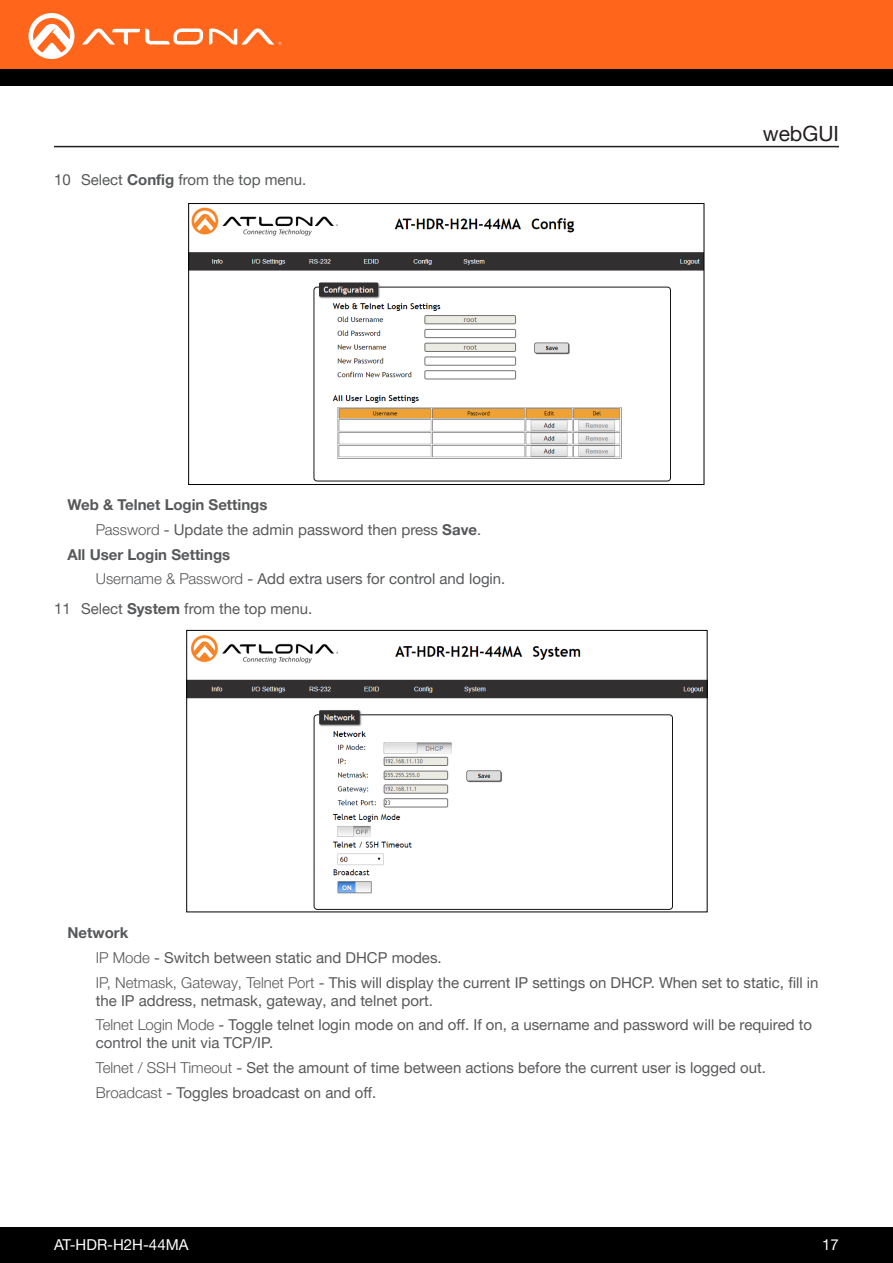
<style>
.page{position:relative;width:893px;height:1263px;background:#fff}
.page>*{position:absolute;margin:0;border:0;box-sizing:border-box;transform-origin:0 0}
.t1{font:21px "Helvetica Neue LTW1 G";color:#231f20}
.Bullets{font:15px/18px "Helvetica Neue LTW1 G";color:#57585a}
.Bullets-2{font:700 15px "Helvetica Neue LTW1 G";color:#57585a}
.t2{font:15px "Helvetica Neue LTW1 G";color:#fff}
.s1{font-weight:700}
.s2{font-weight:300}
</style>
<div class="page">
<div style="left:0;top:1227px;width:893px;height:36px;background:#000"></div>
<div style="left:0;top:0;width:893px;height:69px;background:#ff661c"></div>
<div style="left:0;top:69px;width:893px;height:16px;background:#000"></div>
<svg style="left:82px;top:29px;width:121px;height:16px"></svg>
<svg style="left:209px;top:28px;width:72px;height:17px"></svg>
<svg style="left:29px;top:13px;width:45px;height:46px"></svg>
<hr style="left:54px;top:146px;width:785px;height:1px;background:#231f20">
<img style="left:188px;top:635px;width:517px;height:275px">
<div style="left:186px;top:630px;width:521px;height:282px;border:1px solid #000"></div>
<img style="left:190px;top:207px;width:512px;height:275px">
<div style="left:188px;top:203px;width:516px;height:282px;border:1px solid #000"></div>
<p class="Bullets" style="left:54px;top:171px;width:254px">10 Select <span class="s1">Config</span> from the top menu.</p>
<p class="Bullets-2" style="left:68px;top:495px;width:201px">Web &amp; Telnet Login Settings</p>
<p class="Bullets" style="left:96px;top:520px;width:387px"><span class="s2">Password</span> - Update the admin password then press <span class="s1">Save</span>.</p>
<p class="Bullets-2" style="left:68px;top:545px;width:164px">All User Login Settings</p>
<p class="Bullets" style="left:96px;top:570px;width:411px"><span class="s2">Username &amp; Password</span> - Add extra users for control and login.</p>
<p class="Bullets" style="left:54px;top:600px;width:260px">11 Select <span class="s1">System</span> from the top menu.</p>
<p class="t1" style="left:763px;top:120px;width:78px">webGUI</p>
<p class="Bullets-2" style="left:68px;top:923px;width:62px">Network</p>
<p class="Bullets" style="left:96px;top:948px;width:347px"><span class="s2">IP Mode</span> - Switch between static and DHCP modes.</p>
<p class="Bullets" style="left:96px;top:973px;width:724px"><span class="s2">IP, Netmask, Gateway, Telnet Port</span> - This will display the current IP settings on DHCP. When set to static, fill in the IP address, netmask, gateway, and telnet port.</p>
<p class="Bullets" style="left:96px;top:1016px;width:718px"><span class="s2">Telnet Login Mode</span> - Toggle telnet login mode on and off. If on, a username and password will be required to control the unit via TCP/IP.</p>
<p class="Bullets" style="left:96px;top:1059px;width:672px"><span class="s2">Telnet / SSH Timeout</span> - Set the amount of time between actions before the current user is logged out.</p>
<p class="Bullets" style="left:96px;top:1083px;width:282px"><span class="s2">Broadcast</span> - Toggles broadcast on and off.</p>
<p class="t2" style="left:54px;top:1235px;width:136px">AT-HDR-H2H-44MA</p>
<p class="t2" style="left:822px;top:1235px;width:18px">17</p>
</div>
